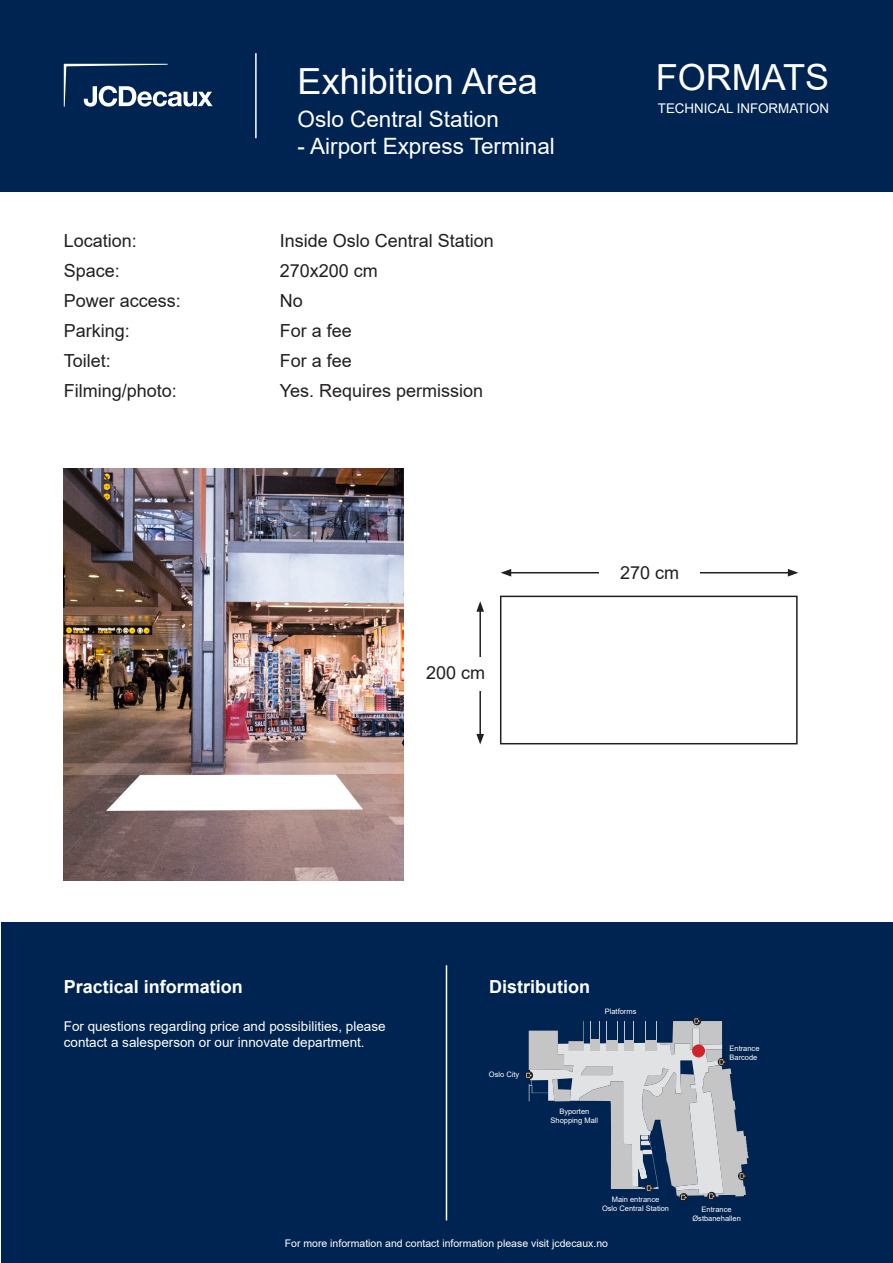
<style>
.page{position:relative;width:893px;height:1263px;background:#fff}
.page>*{position:absolute;margin:0;border:0;box-sizing:border-box;transform-origin:0 0}
.t1{font:36px "Arial";color:#fff}
.t2{font:22.5px "Arial";color:#fff}
.t3{font:18px "Arial";color:#231f20}
.t4{font:700 18px "Arial";color:#fff}
.t5{font:13.5px/16.2px "Arial";color:#fff}
.t6{font:13.35px "Arial";color:#fff}
.t7{font:10.5px "Arial";color:#fff}
.t8{font:7.5px "Arial";color:#fff}
</style>
<div class="page">
<div style="left:0;top:0;width:893px;height:191px;background:#002451"></div>
<div style="left:1px;top:923px;width:892px;height:340px;background:#002451"></div>
<svg style="left:64px;top:64px;width:149px;height:43px"></svg>
<hr style="left:255px;top:53px;width:2px;height:85px;background:#fff">
<hr style="left:446px;top:965px;width:1px;height:255px;background:#fff">
<div style="left:525px;top:1071px;width:8px;height:8px;background:#231f20;border-radius:50%"></div>
<div style="left:693px;top:1017px;width:8px;height:8px;background:#231f20;border-radius:50%"></div>
<div style="left:679px;top:1193px;width:9px;height:8px;background:#231f20;border-radius:50%"></div>
<svg style="left:526px;top:1018px;width:222px;height:182px"></svg>
<div style="left:692px;top:1044px;width:13px;height:13px;background:#d1232a;border-radius:50%"></div>
<hr style="left:509px;top:572px;width:281px;height:1px;background:#231f20">
<svg style="left:788px;top:569px;width:10px;height:7px"></svg>
<svg style="left:501px;top:569px;width:10px;height:7px"></svg>
<hr style="left:479px;top:609px;width:2px;height:127px;background:#231f20">
<svg style="left:476px;top:601px;width:8px;height:11px"></svg>
<svg style="left:476px;top:734px;width:8px;height:10px"></svg>
<img style="left:64px;top:468px;width:340px;height:412px">
<div style="left:405px;top:658px;width:97px;height:33px;background:#fff"></div>
<div style="left:599px;top:557px;width:101px;height:39px;background:#fff"></div>
<div style="left:500px;top:596px;width:298px;height:148px;border:2px solid #231f20"></div>
<p class="t1" style="left:298px;top:57px;width:242px">Exhibition Area</p>
<p class="t2" style="left:298px;top:104px;width:203px">Oslo Central Station</p>
<p class="t2" style="left:298px;top:131px;width:259px">- Airport Express Terminal</p>
<p class="t3" style="left:64px;top:228px;width:75px">Location:</p>
<p class="t3" style="left:280px;top:228px;width:216px">Inside Oslo Central Station</p>
<p class="t3" style="left:64px;top:258px;width:58px">Space:</p>
<p class="t3" style="left:280px;top:258px;width:100px">270x200 cm</p>
<p class="t3" style="left:64px;top:288px;width:119px">Power access:</p>
<p class="t3" style="left:280px;top:288px;width:25px">No</p>
<p class="t3" style="left:64px;top:318px;width:68px">Parking:</p>
<p class="t3" style="left:280px;top:318px;width:74px">For a fee</p>
<p class="t3" style="left:64px;top:348px;width:49px">Toilet:</p>
<p class="t3" style="left:280px;top:348px;width:74px">For a fee</p>
<p class="t3" style="left:64px;top:378px;width:115px">Filming/photo:</p>
<p class="t3" style="left:280px;top:378px;width:205px">Yes. Requires permission</p>
<p class="t3" style="left:426px;top:661px;width:61px">200 cm</p>
<h1 class="t1" style="left:656px;top:53px;width:175px">FORMATS</h1>
<p class="t6" style="left:658px;top:99px;width:173px">TECHNICAL INFORMATION</p>
<p class="t3" style="left:620px;top:560px;width:61px">270 cm</p>
<p class="t4" style="left:64px;top:974px;width:181px">Practical information</p>
<p class="t5" style="left:64px;top:1018px;width:323px">For questions regarding price and possibilities, please contact a salesperson or our innovate department.</p>
<p class="t4" style="left:489px;top:974px;width:102px">Distribution</p>
<p class="t8" style="left:605px;top:1006px;width:33px">Platforms</p>
<p class="t8" style="left:489px;top:1069px;width:32px">Oslo City</p>
<p class="t8" style="left:729px;top:1043px;width:32px">Entrance</p>
<p class="t8" style="left:729px;top:1052px;width:29px">Barcode</p>
<p class="t8" style="left:559px;top:1106px;width:32px">Byporten</p>
<p class="t8" style="left:551px;top:1115px;width:49px">Shopping Mall</p>
<p class="t8" style="left:612px;top:1194px;width:49px">Main entrance</p>
<p class="t8" style="left:602px;top:1203px;width:69px">Oslo Central Station</p>
<p class="t7" style="left:285px;top:1236px;width:325px">For more information and contact information please visit jcdecaux.no</p>
<p class="t8" style="left:702px;top:1204px;width:32px">Entrance</p>
<p class="t8" style="left:692px;top:1213px;width:50px">Østbanehallen</p>
</div>
